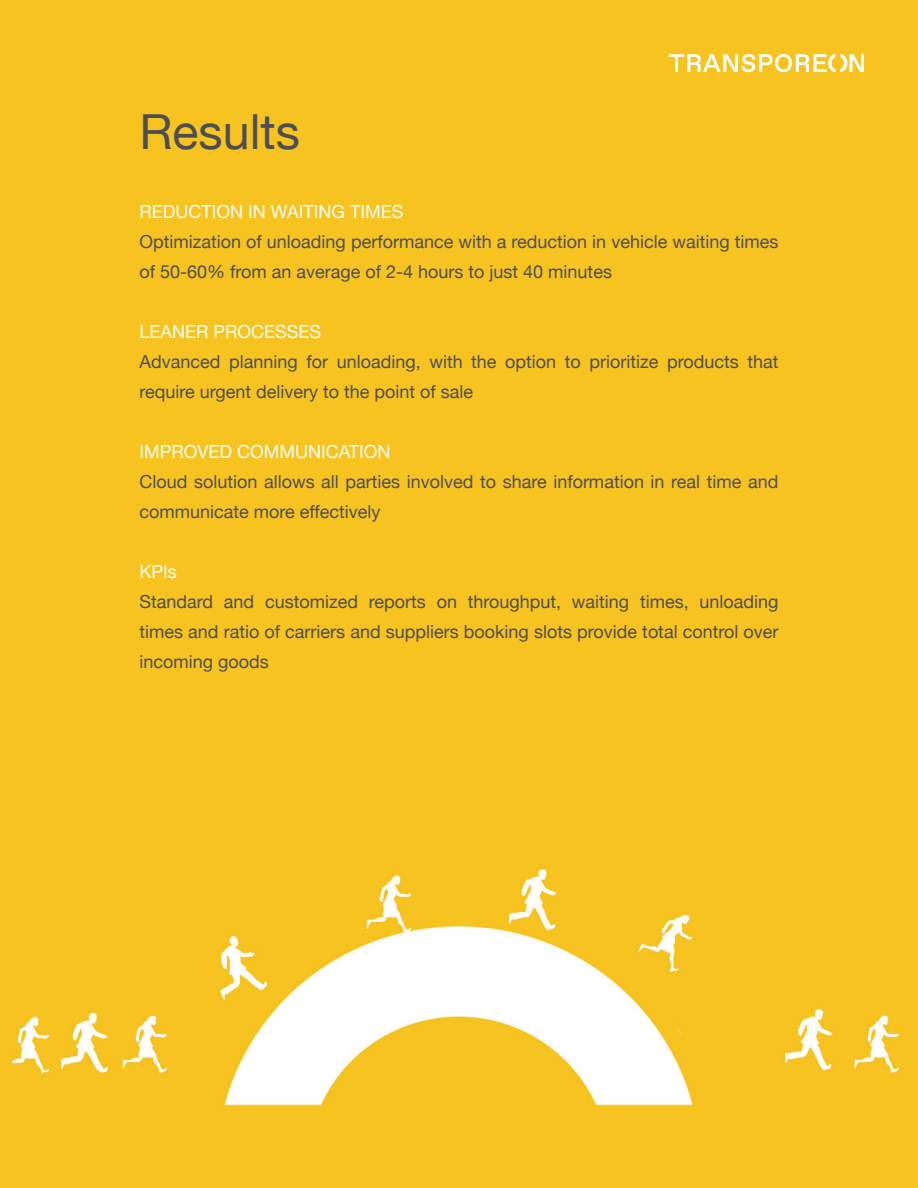
<style>
.page{position:relative;width:918px;height:1188px;background:#f7c321}
.page>*{position:absolute;margin:0;border:0;box-sizing:border-box;transform-origin:0 0}
.Headline{font:48.3px "Helvetica Neue";color:#4d4e53}
.Body{font:18px/30px "Helvetica Neue";color:#4d4e53}
.Body-2{font:18px "Helvetica Neue";color:#fff}
</style>
<div class="page">
<svg style="left:669px;top:54px;width:195px;height:18px"></svg>
<p class="Headline" style="left:140px;top:103px;width:162px">Results</p>
<p class="Body-2" style="left:140px;top:201px;width:265px">REDUCTION IN WAITING TIMES</p>
<p class="Body" style="left:140px;top:227px;width:640px">Optimization of unloading performance with a reduction in vehicle waiting times of 50-60% from an average of 2-4 hours to just 40 minutes</p>
<p class="Body-2" style="left:140px;top:321px;width:183px">LEANER PROCESSES</p>
<p class="Body" style="left:140px;top:347px;width:640px">Advanced planning for unloading, with the option to prioritize products that require urgent delivery to the point of sale</p>
<p class="Body-2" style="left:140px;top:441px;width:253px">IMPROVED COMMUNICATION</p>
<p class="Body" style="left:140px;top:467px;width:640px">Cloud solution allows all parties involved to share information in real time and communicate more effectively</p>
<p class="Body-2" style="left:140px;top:561px;width:39px">KPIs</p>
<p class="Body" style="left:140px;top:587px;width:641px;text-align:justify">Standard and customized reports on throughput, waiting times, unloading times and ratio of carriers and suppliers booking slots provide total control over incoming goods</p>
</div>
